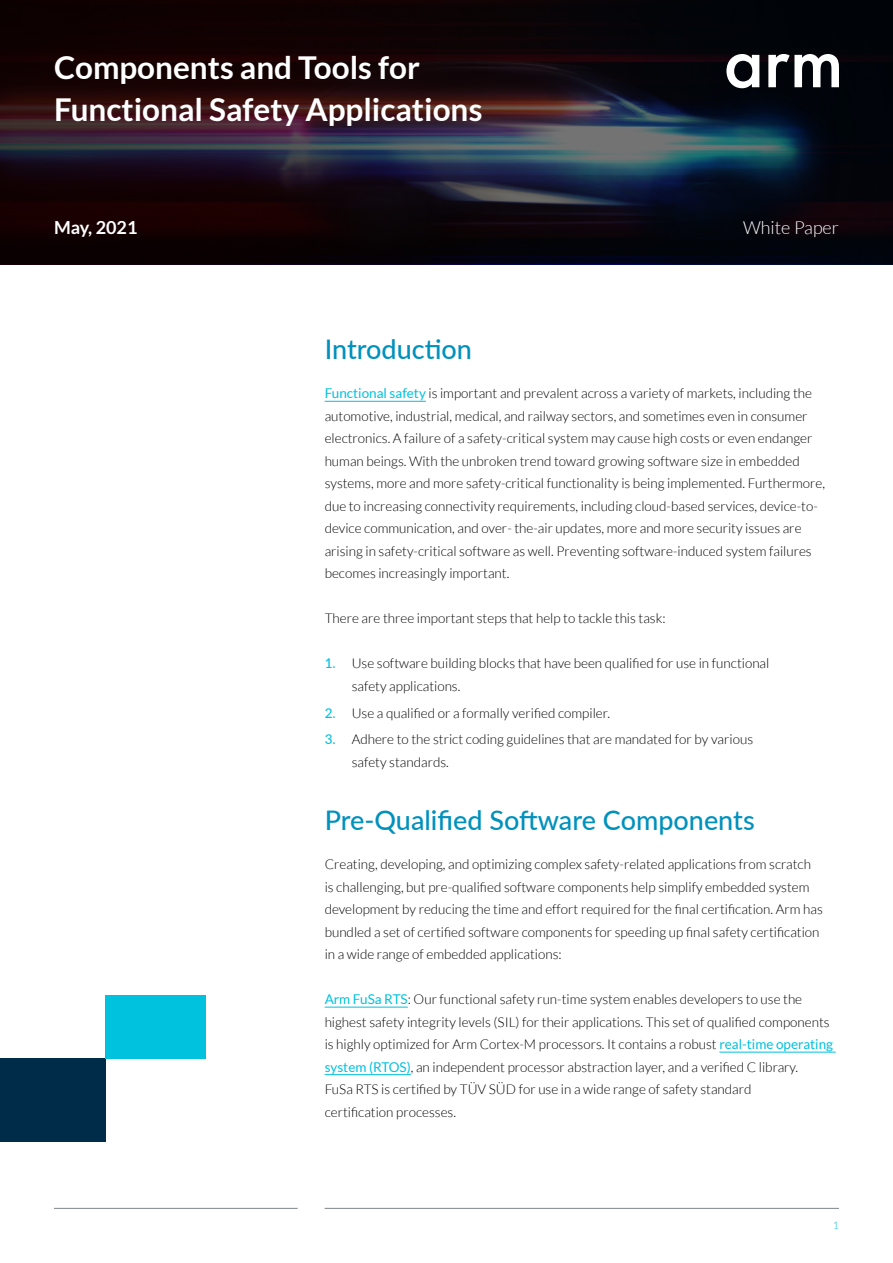
<style>
.page{position:relative;width:893px;height:1263px;background:#fff}
.page>*{position:absolute;margin:0;border:0;box-sizing:border-box;transform-origin:0 0}
.t1{font:700 31.5px/42px "Lato";color:#fff}
.t2{font:500 27px "Lato";color:#0091bd}
.t3{font:300 18px "Lato";color:#fff}
.t4{font:700 18px "Lato";color:#fff}
.t5{font:300 13.5px/22.5px "Lato";color:#000}
.t6{font:300 10.5px "Lato";color:#00c1de}
.s1{font-weight:400;color:#00c1de}
.s2{font-weight:500;color:#00c1de}
</style>
<div class="page">
<hr style="left:325px;top:1208px;width:514px;height:1px;background:#7d868c">
<hr style="left:54px;top:1208px;width:244px;height:1px;background:#7d868c">
<svg style="left:0;top:0;width:893px;height:264px;background:#171018"></svg>
<hr style="left:325px;top:401px;width:101px;height:1px;background:#00c1de">
<hr style="left:325px;top:1007px;width:83px;height:1px;background:#00c1de">
<hr style="left:719px;top:1052px;width:117px;height:1px;background:#00c1de">
<hr style="left:325px;top:1074px;width:86px;height:1px;background:#00c1de">
<div style="left:0;top:1058px;width:106px;height:83px;background:#002b49"></div>
<div style="left:106px;top:995px;width:100px;height:63px;background:#00c1de"></div>
<svg style="left:726px;top:54px;width:113px;height:34px"></svg>
<h1 class="t1" style="left:54px;top:46px;width:430px">Components and Tools for<br>Functional Safety Applications</h1>
<h3 class="t4" style="left:54px;top:217px;width:85px">May, 2021</h3>
<h3 class="t3" style="left:743px;top:218px;width:97px">White Paper</h3>
<h2 class="t2" style="left:325px;top:329px;width:149px">Introduction</h2>
<p class="t5" style="left:325px;top:382px;width:502px"><span class="s1">Functional safety</span> is important and prevalent across a variety of markets, including the automotive, industrial, medical, and railway sectors, and sometimes even in consumer electronics. A failure of a safety-critical system may cause high costs or even endanger human beings. With the unbroken trend toward growing software size in embedded systems, more and more safety-critical functionality is being implemented. Furthermore, due to increasing connectivity requirements, including cloud-based services, device-to&shy;device communication, and over- the-air updates, more and more security issues are arising in safety-critical software as well. Preventing software-induced system failures becomes increasingly important.</p>
<p class="t5" style="left:325px;top:607px;width:342px">There are three important steps that help to tackle this task:</p>
<p class="t5" style="left:352px;top:652px;width:419px;text-indent:-27px"><span class="s2">1.</span> Use software building blocks that have been qualified for use in functional safety applications.</p>
<p class="t5" style="left:325px;top:701px;width:287px"><span class="s2">2.</span> Use a qualified or a formally verified compiler.</p>
<p class="t5" style="left:352px;top:728px;width:403px;text-indent:-27px"><span class="s2">3.</span> Adhere to the strict coding guidelines that are mandated for by various safety standards.</p>
<h2 class="t2" style="left:325px;top:800px;width:432px">Pre-Qualified Software Components</h2>
<p class="t5" style="left:325px;top:853px;width:500px">Creating, developing, and optimizing complex safety-related applications from scratch is challenging, but pre-qualified software components help simplify embedded system development by reducing the time and effort required for the final certification. Arm has bundled a set of certified software components for speeding up final safety certification in a wide range of embedded applications:</p>
<p class="t5" style="left:325px;top:988px;width:510px"><span class="s1">Arm FuSa RTS</span>: Our functional safety run-time system enables developers to use the highest safety integrity levels (SIL) for their applications. This set of qualified components is highly optimized for Arm Cortex-M processors. It contains a robust <span class="s1">real-time operating system (RTOS)</span>, an independent processor abstraction layer, and a verified C library.<br>FuSa RTS is certified by TÜV SÜD for use in a wide range of safety standard<br>certification processes.</p>
<p class="t6" style="left:833px;top:1220px;width:8px">1</p>
</div>
